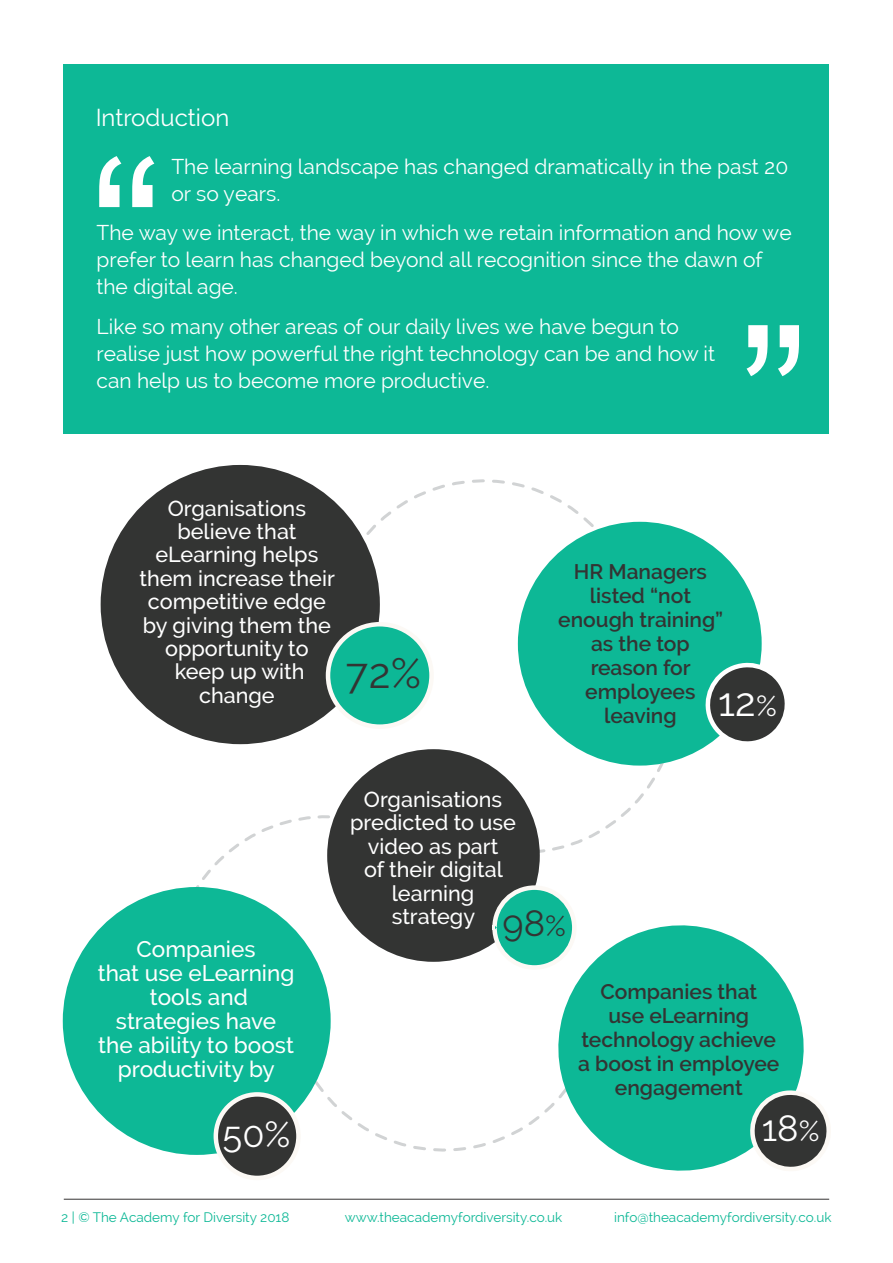
<style>
.page{position:relative;width:893px;height:1263px;background:#fff}
.page>*{position:absolute;margin:0;border:0;box-sizing:border-box;transform-origin:0 0}
.t1{font:42px "Raleway";color:#333433}
.t2{font:39.6px "Raleway";color:#fff}
.t3{font:36px "Raleway";color:#fff}
.t4{font:36px "Raleway";color:#333433}
.t5{font:24px "Raleway";color:#fff}
.t6{font:500 22.5px/24px "Raleway";color:#fff;text-align:center}
.t7{font:500 21.6px/23.4px "Raleway";color:#fff;text-align:center}
.t8{font:21px/27px "Raleway";color:#fff}
.t9{font:600 21px/24px "Raleway";color:#333433;text-align:center}
.t10{font:13.5px "Raleway";color:#0db896}
.s1{font-size:28.8px}
</style>
<div class="page">
<hr style="left:64px;top:1199px;width:765px;height:1px;background:#343333">
<svg style="left:298px;top:979px;width:242px;height:173px"></svg>
<svg style="left:493px;top:722px;width:184px;height:131px"></svg>
<svg style="left:196px;top:795px;width:150px;height:104px"></svg>
<svg style="left:331px;top:480px;width:307px;height:193px"></svg>
<div style="left:63px;top:887px;width:268px;height:268px;background:#0db896;border-radius:50%"></div>
<svg style="left:544px;top:925px;width:260px;height:246px;fill:#0db896"></svg>
<div style="left:327px;top:749px;width:213px;height:213px;background:#333433;border-radius:50%"></div>
<div style="left:518px;top:522px;width:244px;height:243px;background:#0db896;border-radius:50%"></div>
<div style="left:101px;top:465px;width:279px;height:279px;background:#333433;border-radius:50%"></div>
<div style="left:64px;top:64px;width:765px;height:370px;background:#0db896"></div>
<div style="left:494px;top:888px;width:80px;height:79px;background:#0db896;border-radius:40px"></div>
<div style="left:492px;top:885px;width:85px;height:85px;border:4px solid #fcf9f5;border-radius:40px"></div>
<svg style="left:703px;top:660px;width:82px;height:88px"></svg>
<div style="left:328px;top:624px;width:104px;height:103px;background:#0db896;border-radius:50%"></div>
<div style="left:326px;top:622px;width:108px;height:107px;border:4px solid #fcf9f5;border-radius:50%"></div>
<div style="left:216px;top:1094px;width:82px;height:84px;background:#333433;border-radius:50%"></div>
<div style="left:214px;top:1092px;width:87px;height:88px;border:4px solid #fcf9f5;border-radius:50%"></div>
<svg style="left:748px;top:1088px;width:79px;height:83px"></svg>
<svg style="left:99px;top:156px;width:55px;height:51px"></svg>
<svg style="left:747px;top:325px;width:52px;height:51px"></svg>
<p class="t5" style="left:96px;top:103px;width:135px">Introduction</p>
<p class="t8" style="left:171px;top:153px;width:618px">The learning landscape has changed dramatically in the past 20 or so years.</p>
<p class="t8" style="left:97px;top:219px;width:697px">The way we interact, the way in which we retain information and how we prefer to learn has changed beyond all recognition since the dawn of the digital age.</p>
<p class="t8" style="left:97px;top:313px;width:620px">Like so many other areas of our daily lives we have begun to realise just how powerful the right technology can be and how it can help us to become more productive.</p>
<p class="t7" style="left:139px;top:496px;width:197px">Organisations believe that eLearning helps them increase their competitive edge by giving them the opportunity to keep up with change</p>
<h1 class="t1" style="left:345px;top:649px;width:77px">72%</h1>
<p class="t9" style="left:558px;top:559px;width:167px">HR Managers listed “not enough training” as the top reason for employees leaving</p>
<h2 class="t2" style="left:718px;top:679px;width:60px">12<span class="s1">%</span></h2>
<p class="t6" style="left:98px;top:937px;width:198px">Companies<br>that use eLearning tools and strategies have the ability to boost productivity by</p>
<h3 class="t3" style="left:223px;top:1113px;width:70px">50%</h3>
<p class="t7" style="left:350px;top:788px;width:167px">Organisations predicted to use video as part<br>of their digital learning strategy</p>
<h3 class="t4" style="left:502px;top:902px;width:65px">98<span class="s1">%</span></h3>
<p class="t9" style="left:578px;top:980px;width:203px">Companies that<br>use eLearning technology achieve a boost in employee engagement</p>
<h3 class="t3" style="left:762px;top:1108px;width:59px">18<span class="s1">%</span></h3>
<p class="t10" style="left:61px;top:1209px;width:230px">2 | © The Academy for Diversity 2018</p>
<p class="t10" style="left:345px;top:1209px;width:219px">www.theacademyfordiversity.co.uk</p>
<p class="t10" style="left:614px;top:1209px;width:219px">info@theacademyfordiversity.co.uk</p>
</div>
